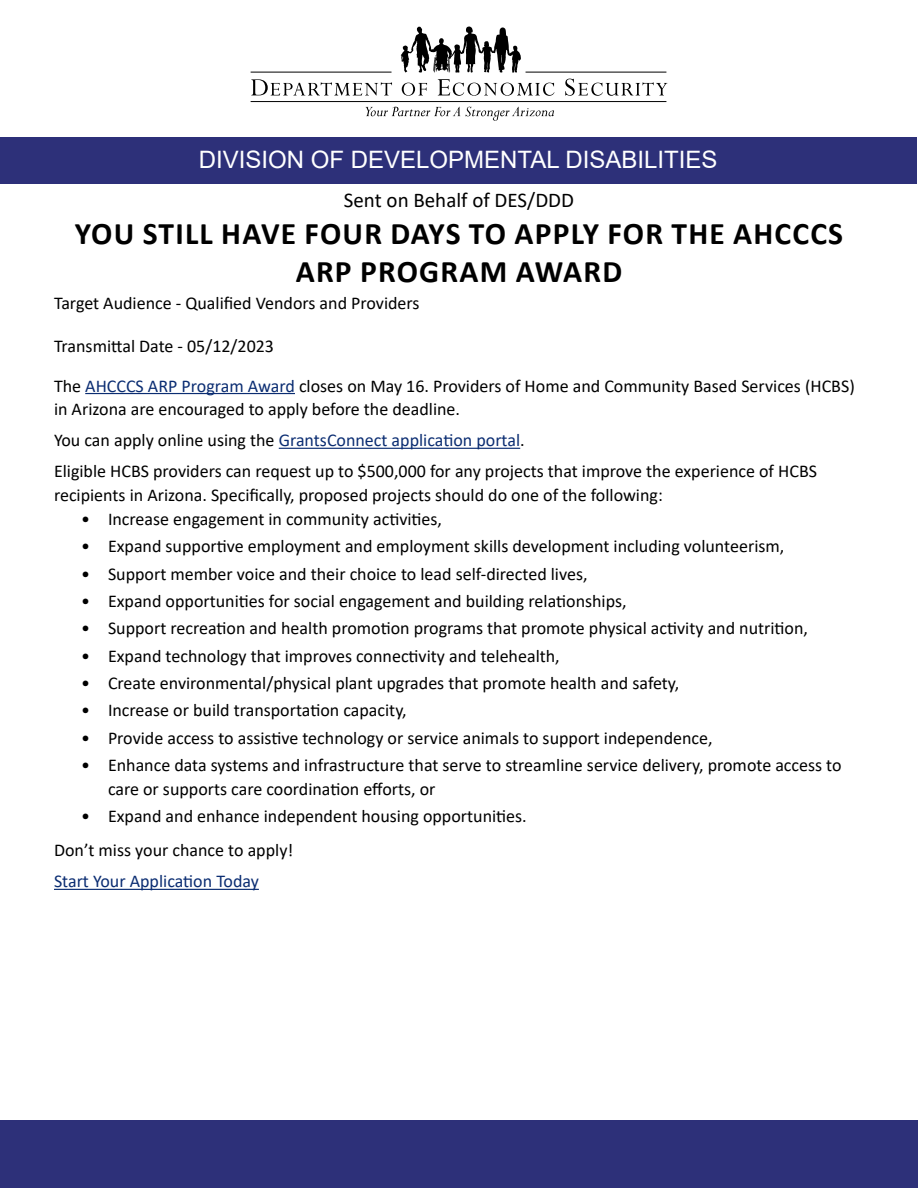
<style>
.page{position:relative;width:918px;height:1188px;background:#fff}
.page>*{position:absolute;margin:0;border:0;box-sizing:border-box;transform-origin:0 0}
.t1{font:700 31.5px/37.8px "Calibri";letter-spacing:.04em;color:#000;text-align:center}
.t2{font:24px "Arial";color:#fff}
.t3{font:21px "Calibri";color:#000}
.t4{font:18px/30.8px "Calibri";color:#000}
.t5{font:18px "Calibri";color:#0b2d72}
.s1{color:#0b2d72}
</style>
<div class="page">
<div style="left:0;top:1120px;width:918px;height:68px;background:#2d3079"></div>
<div style="left:1px;top:138px;width:916px;height:46px;background:#2d3079"></div>
<svg style="left:251px;top:79px;width:141px;height:16px"></svg>
<svg style="left:366px;top:107px;width:188px;height:14px"></svg>
<svg style="left:401px;top:27px;width:120px;height:46px"></svg>
<svg style="left:402px;top:83px;width:25px;height:13px"></svg>
<svg style="left:438px;top:79px;width:116px;height:17px"></svg>
<svg style="left:565px;top:79px;width:102px;height:17px"></svg>
<hr style="left:251px;top:72px;width:141px;height:1px;background:#000">
<hr style="left:526px;top:72px;width:140px;height:1px;background:#000">
<hr style="left:251px;top:101px;width:415px;height:1px;background:#000">
<hr style="left:85px;top:393px;width:210px;height:1px;background:#0b2d72">
<hr style="left:279px;top:448px;width:241px;height:1px;background:#0b2d72">
<hr style="left:54px;top:889px;width:205px;height:1px;background:#0b2d72">
<h2 class="t2" style="left:199px;top:143px;width:520px">DIVISION OF DEVELOPMENTAL DISABILITIES</h2>
<p class="t3" style="left:344px;top:185px;width:232px">Sent on Behalf of DES/DDD</p>
<h1 class="t1" style="left:75px;top:215px;width:770px">YOU STILL HAVE FOUR DAYS TO APPLY FOR THE AHCCCS<br>ARP PROGRAM AWARD</h1>
<p class="t4" style="left:54px;top:287px;width:367px">Target Audience - Qualified Vendors and Providers</p>
<p class="t4" style="left:54px;top:326px;width:802px;line-height:39.3px">Transmittal Date - 05/12/2023<br>The <span class="s1">AHCCCS ARP Program Award</span> closes on May 16. Providers of Home and Community Based Services (HCBS)</p>
<p class="t4" style="left:54px;top:394px;width:765px">in Arizona are encouraged to apply before the deadline.<br>You can apply online using the <span class="s1">GrantsConnect application portal</span>.<br>Eligible HCBS providers can request up to $500,000 for any projects that improve the experience of HCBS</p>
<p class="t4" style="left:54px;top:479px;width:610px">recipients in Arizona. Specifically, proposed projects should do one of the following:</p>
<p class="t4" style="left:81px;top:503px;width:363px">• Increase engagement in community activities,</p>
<p class="t4" style="left:81px;top:531px;width:705px">• Expand supportive employment and employment skills development including volunteerism,</p>
<p class="t4" style="left:81px;top:558px;width:508px">• Support member voice and their choice to lead self-directed lives,</p>
<p class="t4" style="left:81px;top:585px;width:547px">• Expand opportunities for social engagement and building relationships,</p>
<p class="t4" style="left:81px;top:613px;width:729px">• Support recreation and health promotion programs that promote physical activity and nutrition,</p>
<p class="t4" style="left:81px;top:640px;width:480px">• Expand technology that improves connectivity and telehealth,</p>
<p class="t4" style="left:81px;top:667px;width:600px">• Create environmental/physical plant upgrades that promote health and safety,</p>
<p class="t4" style="left:81px;top:695px;width:327px">• Increase or build transportation capacity,</p>
<p class="t4" style="left:81px;top:722px;width:633px">• Provide access to assistive technology or service animals to support independence,</p>
<p class="t4" style="left:108px;top:753px;width:735px;line-height:24px;text-indent:-27px">• Enhance data systems and infrastructure that serve to streamline service delivery, promote access to care or supports care coordination efforts, or</p>
<p class="t4" style="left:54px;top:799px;width:474px;line-height:34px;text-indent:27px">• Expand and enhance independent housing opportunities.<br>Don’t miss your chance to apply!</p>
<p class="t5" style="left:54px;top:869px;width:206px">Start Your Application Today</p>
</div>
